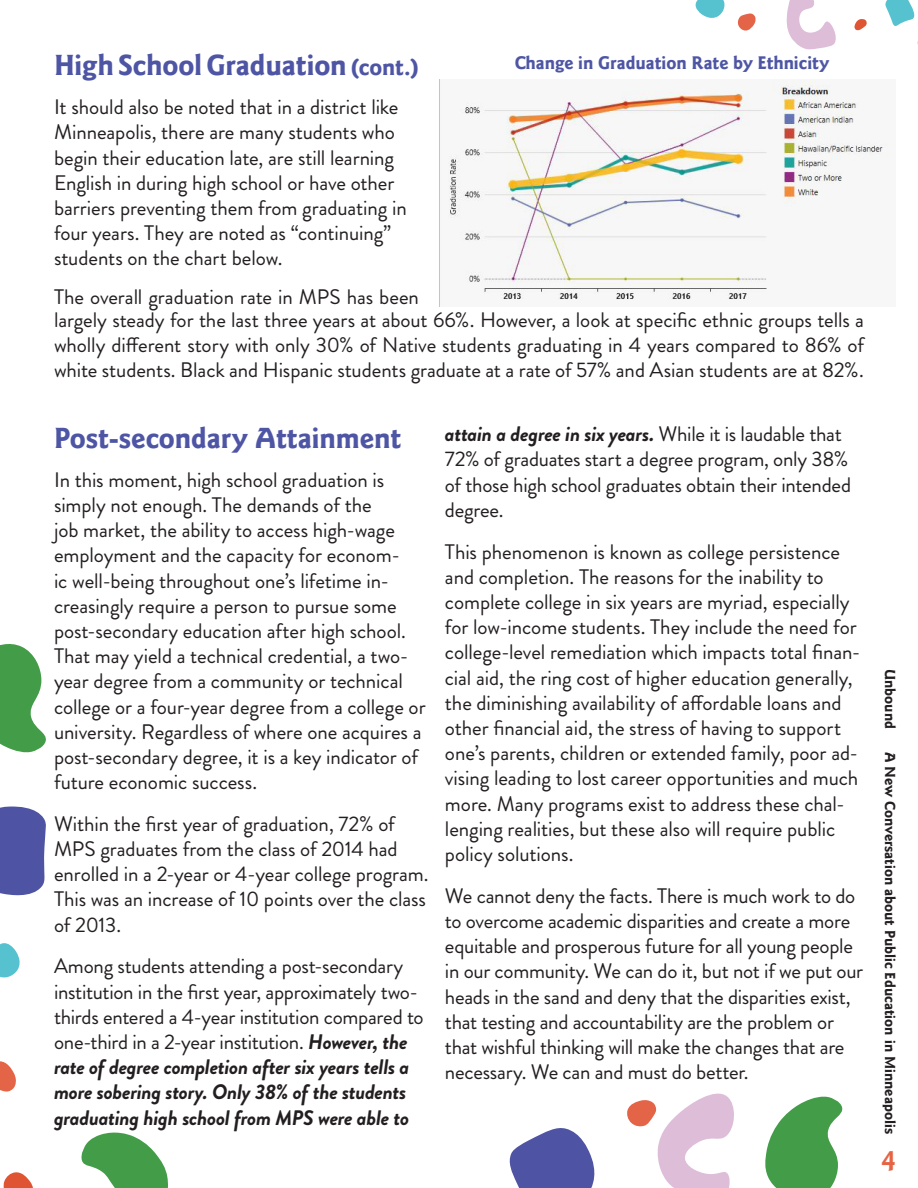
<style>
.page{position:relative;width:918px;height:1188px;background:#fff}
.page>*{position:absolute;margin:0;border:0;box-sizing:border-box;transform-origin:0 0}
.t1{font:700 30px "Goudy Sans Pro";letter-spacing:-.005em;color:#4e55a4}
.t2{font:700 27px "Goudy Sans Pro";color:#e56444}
.t3{font:21px/25.2px "Brandon Grotesque";letter-spacing:-.005em;color:#231f20}
.t4{font:700 18.9px "Goudy Sans Pro";letter-spacing:-.005em;color:#4e55a4}
.t5{font:700 15px "Goudy Sans Pro";color:#231f20}
.s1{font-size:24px}
.s2{font-weight:700;font-style:italic}
</style>
<div class="page">
<svg style="left:0;top:806px;width:46px;height:90px;background:#5e64ab"></svg>
<svg style="left:854px;top:19px;width:13px;height:11px"></svg>
<svg style="left:0;top:644px;width:46px;height:109px"></svg>
<svg style="left:695px;top:0;width:30px;height:18px"></svg>
<svg style="left:737px;top:13px;width:19px;height:18px"></svg>
<svg style="left:0;top:1061px;width:16px;height:31px"></svg>
<svg style="left:885px;top:0;width:30px;height:26px"></svg>
<svg style="left:0;top:943px;width:20px;height:35px"></svg>
<svg style="left:509px;top:1128px;width:86px;height:60px"></svg>
<svg style="left:765px;top:1096px;width:78px;height:92px"></svg>
<svg style="left:627px;top:1093px;width:107px;height:95px"></svg>
<svg style="left:81px;top:1132px;width:87px;height:56px"></svg>
<svg style="left:786px;top:0;width:50px;height:50px"></svg>
<svg style="left:3px;top:1172px;width:30px;height:16px"></svg>
<img style="left:439px;top:79px;width:449px;height:227px">
<p class="t1" style="left:54px;top:48px;width:367px">High School Graduation <span class="s1">(cont.)</span></p>
<p class="t3" style="left:54px;top:95px;width:354px">It should also be noted that in a district like Minneapolis, there are many students who begin their education late, are still learning English in during high school or have other barriers preventing them from graduating in four years. They are noted as “continuing” students on the chart below.</p>
<p class="t3" style="left:54px;top:285px;width:367px">The overall graduation rate in MPS has been</p>
<p class="t4" style="left:514px;top:51px;width:316px">Change in Graduation Rate by Ethnicity</p>
<p class="t3" style="left:54px;top:307px;width:812px;text-align:justify">largely steady for the last three years at about 66%. However, a look at specific ethnic groups tells a wholly different story with only 30% of Native students graduating in 4 years compared to 86% of white students. Black and Hispanic students graduate at a rate of 57% and Asian students are at 82%.</p>
<p class="t1" style="left:54px;top:420px;width:349px">Post-secondary Attainment</p>
<p class="t3" style="left:54px;top:467px;width:373px">In this moment, high school graduation is simply not enough. The demands of the<br>job market, the ability to access high-wage employment and the capacity for econom-<br>ic well-being throughout one’s lifetime in&shy;creasingly require a person to pursue some post-secondary education after high school.<br>That may yield a technical credential, a two&shy;year degree from a community or technical college or a four-year degree from a college or university. Regardless of where one acquires a post-secondary degree, it is a key indicator of future economic success.</p>
<p class="t3" style="left:54px;top:811px;width:376px">Within the first year of graduation, 72% of MPS graduates from the class of 2014 had enrolled in a 2-year or 4-year college program.<br>This was an increase of 10 points over the class of 2013.</p>
<p class="t3" style="left:54px;top:954px;width:371px">Among students attending a post-secondary institution in the first year, approximately two&shy;thirds entered a 4-year institution compared to one-third in a 2-year institution. <span class="s2">However, the rate of degree completion after six years tells a more sobering story. Only 38% of the students graduating high school from MPS were able to</span></p>
<p class="t3" style="left:445px;top:422px;width:408px"><span class="s2">attain a degree in six years.</span> While it is laudable that 72% of graduates start a degree program, only 38% of those high school graduates obtain their intended degree.</p>
<p class="t3" style="left:445px;top:539px;width:417px">This phenomenon is known as college persistence and completion. The reasons for the inability to complete college in six years are myriad, especially for low-income students. They include the need for college-level remediation which impacts total finan&shy;cial aid, the ring cost of higher education generally, the diminishing availability of affordable loans and other financial aid, the stress of having to support one’s parents, children or extended family, poor ad&shy;vising leading to lost career opportunities and much more. Many programs exist to address these chal&shy;lenging realities, but these also will require public policy solutions.</p>
<p class="t3" style="left:445px;top:883px;width:420px">We cannot deny the facts. There is much work to do to overcome academic disparities and create a more equitable and prosperous future for all young people in our community. We can do it, but not if we put our heads in the sand and deny that the disparities exist, that testing and accountability are the problem or that wishful thinking will make the changes that are necessary. We can and must do better.</p>
<p class="t5" style="left:899px;top:669px;width:62px;rotate:90deg">Unbound</p>
<p class="t5" style="left:899px;top:752px;width:383px;rotate:90deg">A New Conversation about Public Education in Minneapolis</p>
<p class="t2" style="left:882px;top:1143px;width:15px">4</p>
</div>
